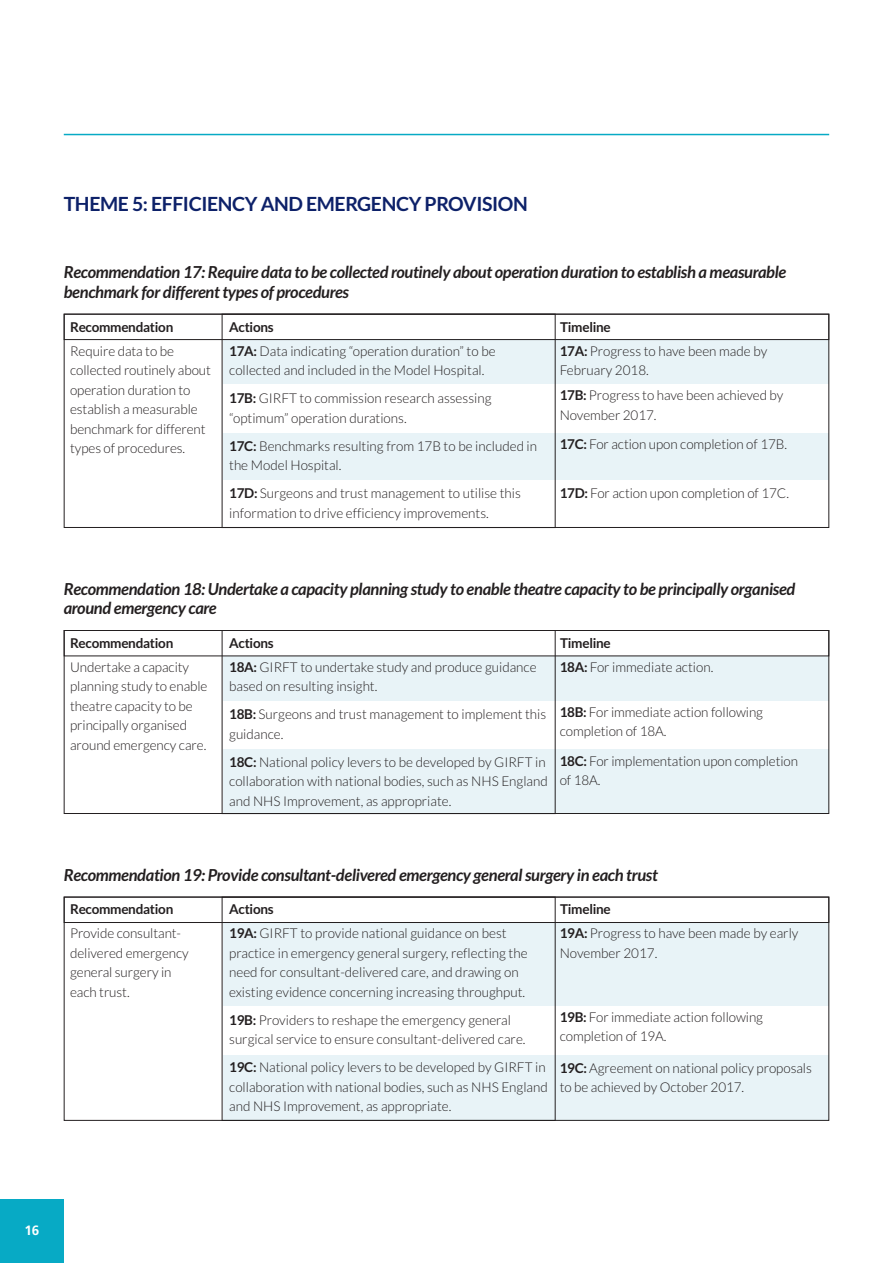
<style>
.page{position:relative;width:893px;height:1263px;background:#fff}
.page>*{position:absolute;margin:0;border:0;box-sizing:border-box;transform-origin:0 0}
.t1{font:700 19.5px "Lato";letter-spacing:-.02em;color:#0d2169}
.t2{font:italic 700 16.5px/19.5px "Lato";letter-spacing:-.02em;color:#231f20}
.t3{font:300 13.5px/19.5px "Lato";color:#231f20}
.t4{font:700 13.5px "Lato";letter-spacing:-.02em;color:#231f20}
.t5{font:700 13.5px "Frutiger";color:#fff}
.s1{font-weight:700}
</style>
<div class="page">
<hr style="left:64px;top:134px;width:765px;height:1px;background:#07aac5">
<div style="left:0;top:1199px;width:64px;height:64px;background:#07aac5"></div>
<div style="left:223px;top:339px;width:606px;height:45px;background:#e8f3f7"></div>
<div style="left:223px;top:433px;width:606px;height:47px;background:#e8f3f7"></div>
<div style="left:222px;top:314px;width:334px;height:214px;border:1px solid #231f20"></div>
<div style="left:64px;top:314px;width:765px;height:26px;border:1px solid #231f20"></div>
<div style="left:223px;top:656px;width:606px;height:44px;background:#e8f3f7"></div>
<div style="left:223px;top:749px;width:606px;height:64px;background:#e8f3f7"></div>
<div style="left:222px;top:630px;width:334px;height:184px;border:1px solid #231f20"></div>
<div style="left:64px;top:630px;width:765px;height:26px;border:1px solid #231f20"></div>
<div style="left:223px;top:922px;width:606px;height:84px;background:#e8f3f7"></div>
<div style="left:223px;top:1055px;width:606px;height:66px;background:#e8f3f7"></div>
<div style="left:222px;top:897px;width:334px;height:224px;border:1px solid #231f20"></div>
<div style="left:64px;top:897px;width:765px;height:26px;border:1px solid #231f20"></div>
<h1 class="t1" style="left:64px;top:193px;width:466px">THEME 5: EFFICIENCY AND EMERGENCY PROVISION</h1>
<p class="t2" style="left:64px;top:263px;width:724px">Recommendation 17: Require data to be collected routinely about operation duration to establish a measurable benchmark for different types of procedures</p>
<p class="t4" style="left:70px;top:319px;width:105px">Recommendation</p>
<p class="t4" style="left:229px;top:319px;width:46px">Actions</p>
<p class="t3" style="left:70px;top:341px;width:142px">Require data to be collected routinely about operation duration to establish a measurable benchmark for different types of procedures.</p>
<p class="t3" style="left:229px;top:341px;width:268px"><span class="s1">17A:</span> Data indicating “operation duration” to be collected and included in the Model Hospital.</p>
<p class="t3" style="left:229px;top:389px;width:264px"><span class="s1">17B:</span> GIRFT to commission research assessing “optimum” operation durations.</p>
<p class="t3" style="left:229px;top:436px;width:309px"><span class="s1">17C:</span> Benchmarks resulting from 17B to be included in the Model Hospital.</p>
<p class="t3" style="left:229px;top:484px;width:293px"><span class="s1">17D:</span> Surgeons and trust management to utilise this information to drive efficiency improvements.</p>
<p class="t4" style="left:560px;top:319px;width:52px">Timeline</p>
<p class="t3" style="left:560px;top:341px;width:209px"><span class="s1">17A:</span> Progress to have been made by<br>February 2018.</p>
<p class="t3" style="left:560px;top:386px;width:225px"><span class="s1">17B:</span> Progress to have been achieved by<br>November 2017.</p>
<p class="t3" style="left:560px;top:435px;width:229px"><span class="s1">17C:</span> For action upon completion of 17B.</p>
<p class="t3" style="left:560px;top:483px;width:231px"><span class="s1">17D:</span> For action upon completion of 17C.</p>
<p class="t2" style="left:64px;top:579px;width:733px">Recommendation 18: Undertake a capacity planning study to enable theatre capacity to be principally organised around emergency care</p>
<p class="t4" style="left:70px;top:635px;width:105px">Recommendation</p>
<p class="t4" style="left:229px;top:635px;width:46px">Actions</p>
<p class="t3" style="left:70px;top:657px;width:139px">Undertake a capacity planning study to enable theatre capacity to be principally organised around emergency care.</p>
<p class="t3" style="left:229px;top:657px;width:309px"><span class="s1">18A:</span> GIRFT to undertake study and produce guidance based on resulting insight.</p>
<p class="t3" style="left:229px;top:705px;width:319px"><span class="s1">18B:</span> Surgeons and trust management to implement this guidance.</p>
<p class="t3" style="left:229px;top:752px;width:320px"><span class="s1">18C:</span> National policy levers to be developed by GIRFT in collaboration with national bodies, such as NHS England and NHS Improvement, as appropriate.</p>
<p class="t4" style="left:560px;top:635px;width:52px">Timeline</p>
<p class="t3" style="left:560px;top:657px;width:155px"><span class="s1">18A:</span> For immediate action.</p>
<p class="t3" style="left:560px;top:702px;width:205px"><span class="s1">18B:</span> For immediate action following completion of 18A.</p>
<p class="t3" style="left:560px;top:751px;width:240px"><span class="s1">18C:</span> For implementation upon completion of 18A.</p>
<p class="t2" style="left:64px;top:865px;width:596px">Recommendation 19: Provide consultant-delivered emergency general surgery in each trust</p>
<p class="t4" style="left:70px;top:902px;width:105px">Recommendation</p>
<p class="t4" style="left:229px;top:902px;width:46px">Actions</p>
<p class="t3" style="left:70px;top:924px;width:120px">Provide consultant&shy;delivered emergency general surgery in each trust.</p>
<p class="t3" style="left:229px;top:924px;width:300px"><span class="s1">19A:</span> GIRFT to provide national guidance on best practice in emergency general surgery, reflecting the need for consultant-delivered care, and drawing on existing evidence concerning increasing throughput.</p>
<p class="t3" style="left:229px;top:1010px;width:298px"><span class="s1">19B:</span> Providers to reshape the emergency general surgical service to ensure consultant-delivered care.</p>
<p class="t3" style="left:229px;top:1058px;width:320px"><span class="s1">19C:</span> National policy levers to be developed by GIRFT in collaboration with national bodies, such as NHS England and NHS Improvement, as appropriate.</p>
<p class="t4" style="left:560px;top:902px;width:52px">Timeline</p>
<p class="t3" style="left:560px;top:924px;width:240px"><span class="s1">19A:</span> Progress to have been made by early<br>November 2017.</p>
<p class="t3" style="left:560px;top:1007px;width:205px"><span class="s1">19B:</span> For immediate action following completion of 19A.</p>
<p class="t3" style="left:560px;top:1058px;width:254px"><span class="s1">19C:</span> Agreement on national policy proposals to be achieved by October 2017.</p>
<p class="t5" style="left:24px;top:1225px;width:16px">16</p>
</div>
